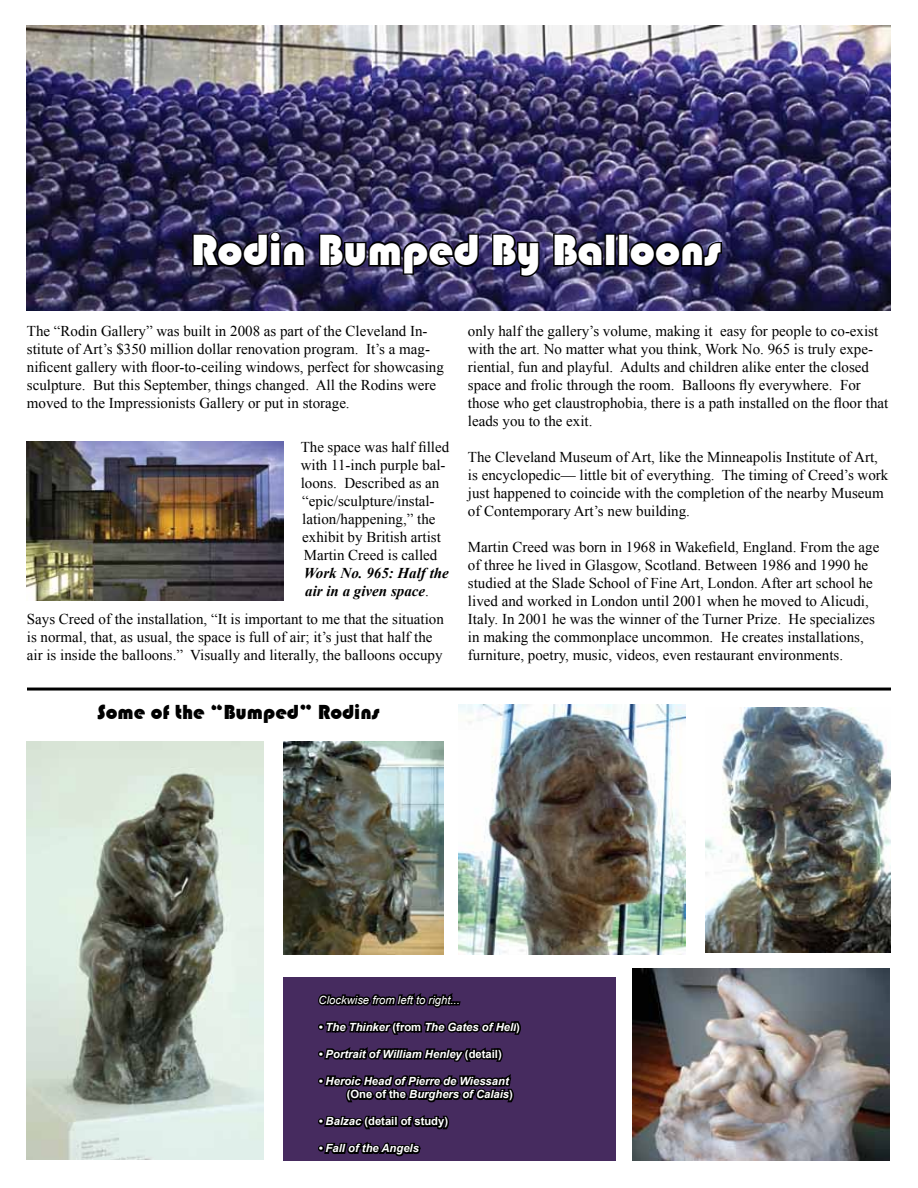
<style>
.page{position:relative;width:918px;height:1188px;background:#fff}
.page>*{position:absolute;margin:0;border:0;box-sizing:border-box;transform-origin:0 0}
.t1{font:45px "Bauhaus 93";color:#fff}
.t2{font:21px "Bauhaus 93";color:#000}
.t3{font:15px/18px "Times New Roman";color:#000}
.t4{font:italic 700 15px/18px "Times New Roman";color:#000}
.t5{font:italic 700 11.25px/13.5px "Arial";color:#fff}
.t6{font:italic 11.25px "Arial";color:#fff}
.t7{font:700 11.25px "Arial";color:#fff}
.s1{font-weight:400;font-style:normal}
.s2{font-style:normal}
.s3{font-style:italic}
</style>
<div class="page">
<img style="left:26px;top:25px;width:865px;height:285px">
<svg style="left:191px;top:230px;width:116px;height:39px;background:#1f1c34"></svg>
<svg style="left:317px;top:232px;width:164px;height:44px;background:#2d294b"></svg>
<svg style="left:491px;top:232px;width:50px;height:47px;background:#2f2a4f"></svg>
<svg style="left:552px;top:232px;width:52px;height:37px;background:#29263f"></svg>
<div style="left:605px;top:234px;width:11px;height:33px;border:3px solid #000"></div>
<div style="left:618px;top:234px;width:11px;height:33px;border:3px solid #000"></div>
<svg style="left:628px;top:240px;width:96px;height:29px;background:#1a1836"></svg>
<img style="left:26px;top:442px;width:257px;height:159px">
<hr style="left:27px;top:688px;width:864px;height:3px;background:#000">
<img style="left:706px;top:707px;width:185px;height:246px">
<img style="left:459px;top:704px;width:227px;height:251px">
<img style="left:26px;top:742px;width:238px;height:418px">
<img style="left:633px;top:968px;width:257px;height:193px">
<img style="left:284px;top:742px;width:160px;height:213px">
<div style="left:284px;top:977px;width:332px;height:184px;background:#462b5f"></div>
<svg style="left:315px;top:907px;width:207px;height:250px"></svg>
<h1 class="t1" style="left:191px;top:225px;width:532px">Rodin Bumped By Balloons</h1>
<p class="t3" style="left:27px;top:322px;width:419px">The “Rodin Gallery” was built in 2008 as part of the Cleveland In&shy;stitute of Art’s $350 million dollar renovation program. It’s a mag&shy;nificent gallery with floor-to-ceiling windows, perfect for showcasing sculpture. But this September, things changed. All the Rodins were moved to the Impressionists Gallery or put in storage.</p>
<p class="t3" style="left:301px;top:438px;width:150px">The space was half filled with 11-inch purple bal&shy;loons. Described as an “epic/sculpture/instal&shy;lation/happening,” the exhibit by British artist<br>Martin Creed is called</p>
<p class="t4" style="left:304px;top:564px;width:147px">Work No. 965: Half the air in a given space<span class="s1">.</span></p>
<p class="t3" style="left:27px;top:610px;width:419px">Says Creed of the installation, “It is important to me that the situation is normal, that, as usual, the space is full of air; it’s just that half the air is inside the balloons.” Visually and literally, the balloons occupy</p>
<h2 class="t2" style="left:97px;top:700px;width:284px">Some of the “Bumped” Rodins</h2>
<p class="t3" style="left:468px;top:322px;width:422px">only half the gallery’s volume, making it easy for people to co-exist with the art. No matter what you think, Work No. 965 is truly expe&shy;riential, fun and playful. Adults and children alike enter the closed space and frolic through the room. Balloons fly everywhere. For those who get claustrophobia, there is a path installed on the floor that leads you to the exit.</p>
<p class="t3" style="left:468px;top:448px;width:422px">The Cleveland Museum of Art, like the Minneapolis Institute of Art, is encyclopedic— little bit of everything. The timing of Creed’s work just happened to coincide with the completion of the nearby Museum of Contemporary Art’s new building.</p>
<p class="t3" style="left:468px;top:538px;width:413px">Martin Creed was born in 1968 in Wakefield, England. From the age of three he lived in Glasgow, Scotland. Between 1986 and 1990 he studied at the Slade School of Fine Art, London. After art school he lived and worked in London until 2001 when he moved to Alicudi, Italy. In 2001 he was the winner of the Turner Prize. He specializes in making the commonplace uncommon. He creates installations, furniture, poetry, music, videos, even restaurant environments.</p>
<p class="t6" style="left:319px;top:993px;width:143px">Clockwise from left to right...</p>
<p class="t5" style="left:319px;top:1021px;width:203px">• The Thinker <span class="s2">(from</span> The Gates of Hell<span class="s2">)</span></p>
<p class="t5" style="left:319px;top:1048px;width:185px">• Portrait of William Henley <span class="s2">(detail)</span></p>
<p class="t5" style="left:347px;top:1075px;width:168px;text-indent:-28px">• Heroic Head of Pierre de Wiessant <span class="s2">(One of the</span> Burghers of Calais<span class="s2">)</span></p>
<p class="t7" style="left:319px;top:1114px;width:131px"><span class="s3">• Balzac</span> (detail of study)</p>
<p class="t5" style="left:319px;top:1142px;width:102px">• Fall of the Angels</p>
</div>
